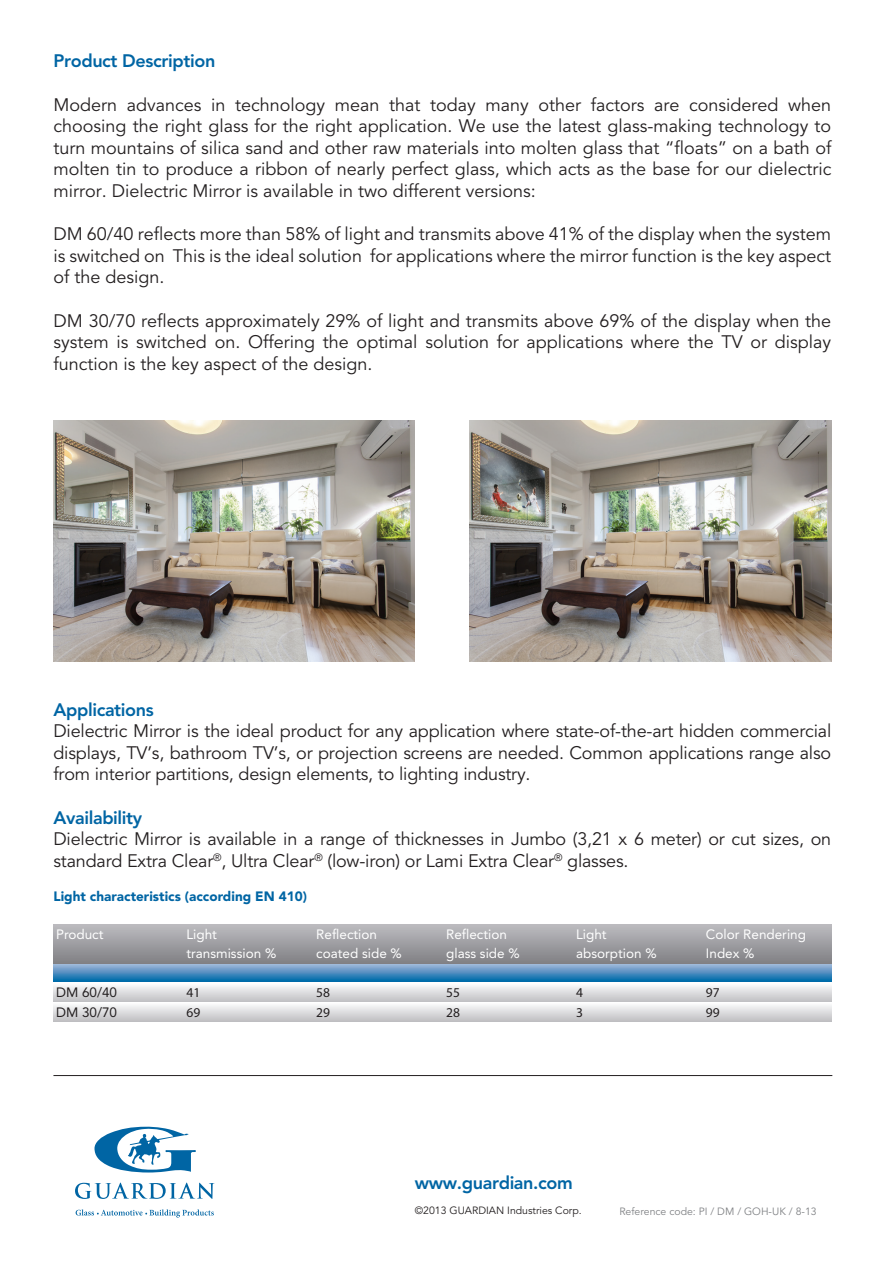
<style>
.page{position:relative;width:893px;height:1263px;background:#fff}
.page>*{position:absolute;margin:0;border:0;box-sizing:border-box;transform-origin:0 0}
.t1{font:18px/21.6px "Avenir";letter-spacing:-.01em;color:#231f20;text-align:justify}
.t2{font:800 18px "Avenir";letter-spacing:-.02em;color:#0065a4}
.t3{font:13.5px/19.5px "Avenir";color:#fff}
.t4{font:900 13.5px "Avenir";color:#0065a4}
.t5{font:13.5px/19.5px "Myriad Pro";color:#231f20}
.t6{font:13.5px/19.5px "Avenir";color:#231f20}
.t7{font:10.5px "Avenir";color:#808285}
.t8{font:10.5px "Avenir";color:#231f20}
</style>
<div class="page">
<div style="left:53px;top:963px;width:129px;height:20px;background:linear-gradient(to bottom,#abbadc,#0067a8)"></div>
<div style="left:183px;top:963px;width:129px;height:20px;background:linear-gradient(to bottom,#abbadc,#0067a8)"></div>
<div style="left:313px;top:963px;width:129px;height:20px;background:linear-gradient(to bottom,#abbadc,#0067a8)"></div>
<div style="left:53px;top:925px;width:129px;height:38px;background:linear-gradient(to bottom,#bbbabf,#838286)"></div>
<div style="left:183px;top:925px;width:129px;height:38px;background:linear-gradient(to bottom,#bbbabf,#838286)"></div>
<div style="left:313px;top:925px;width:129px;height:38px;background:linear-gradient(to bottom,#bbbabf,#838286)"></div>
<svg style="left:53px;top:986px;width:129px;height:16px;background:#d8d9db"></svg>
<svg style="left:183px;top:986px;width:129px;height:16px;background:#d8d9db"></svg>
<svg style="left:313px;top:986px;width:129px;height:16px;background:#d8d9db"></svg>
<div style="left:53px;top:1002px;width:129px;height:20px;background:linear-gradient(to bottom,#feffff,#c1c1c4)"></div>
<div style="left:183px;top:1002px;width:129px;height:20px;background:linear-gradient(to bottom,#feffff,#c1c1c4)"></div>
<div style="left:313px;top:1002px;width:129px;height:20px;background:linear-gradient(to bottom,#feffff,#c1c1c4)"></div>
<div style="left:443px;top:963px;width:128px;height:20px;background:linear-gradient(to bottom,#abbadc,#0067a8)"></div>
<div style="left:443px;top:925px;width:128px;height:38px;background:linear-gradient(to bottom,#bbbabf,#838286)"></div>
<svg style="left:443px;top:986px;width:128px;height:16px;background:#d8d9db"></svg>
<div style="left:443px;top:1002px;width:128px;height:20px;background:linear-gradient(to bottom,#feffff,#c1c1c4)"></div>
<div style="left:573px;top:963px;width:128px;height:20px;background:linear-gradient(to bottom,#abbadc,#0067a8)"></div>
<div style="left:573px;top:925px;width:128px;height:38px;background:linear-gradient(to bottom,#bbbabf,#838286)"></div>
<svg style="left:573px;top:986px;width:128px;height:16px;background:#d8d9db"></svg>
<div style="left:573px;top:1002px;width:128px;height:20px;background:linear-gradient(to bottom,#feffff,#c1c1c4)"></div>
<div style="left:703px;top:963px;width:128px;height:20px;background:linear-gradient(to bottom,#abbadc,#0067a8)"></div>
<div style="left:703px;top:925px;width:128px;height:38px;background:linear-gradient(to bottom,#bbbabf,#838286)"></div>
<svg style="left:703px;top:986px;width:128px;height:16px;background:#d8d9db"></svg>
<div style="left:703px;top:1002px;width:128px;height:20px;background:linear-gradient(to bottom,#feffff,#c1c1c4)"></div>
<hr style="left:53px;top:1075px;width:779px;height:1px;background:#231f20">
<svg style="left:94px;top:1127px;width:102px;height:45px"></svg>
<svg style="left:75px;top:1182px;width:139px;height:17px"></svg>
<svg style="left:76px;top:1209px;width:138px;height:8px"></svg>
<img style="left:470px;top:421px;width:361px;height:241px">
<img style="left:53px;top:421px;width:362px;height:241px">
<p class="t2" style="left:53px;top:51px;width:163px">Product Description</p>
<p class="t1" style="left:53px;top:94px;width:779px">Modern advances in technology mean that today many other factors are considered when choosing the right glass for the right application. We use the latest glass-making technology to turn mountains of silica sand and other raw materials into molten glass that “floats” on a bath of molten tin to produce a ribbon of nearly perfect glass, which acts as the base for our dielectric mirror. Dielectric Mirror is available in two different versions:</p>
<p class="t1" style="left:53px;top:224px;width:779px">DM 60/40 reflects more than 58% of light and transmits above 41% of the display when the system is switched on This is the ideal solution for applications where the mirror function is the key aspect of the design.</p>
<p class="t1" style="left:53px;top:310px;width:779px">DM 30/70 reflects approximately 29% of light and transmits above 69% of the display when the system is switched on. Offering the optimal solution for applications where the TV or display function is the key aspect of the design.</p>
<p class="t2" style="left:53px;top:699px;width:102px">Applications</p>
<p class="t1" style="left:53px;top:721px;width:779px">Dielectric Mirror is the ideal product for any application where state-of-the-art hidden commercial displays, TV’s, bathroom TV’s, or projection screens are needed. Common applications range also from interior partitions, design elements, to lighting industry.</p>
<p class="t2" style="left:53px;top:807px;width:90px">Availability</p>
<p class="t1" style="left:53px;top:829px;width:779px">Dielectric Mirror is available in a range of thicknesses in Jumbo (3,21 x 6 meter) or cut sizes, on standard Extra Clear<sup>®</sup>, Ultra Clear<sup>®</sup> (low-iron) or Lami Extra Clear<sup>®</sup> glasses.</p>
<p class="t4" style="left:53px;top:888px;width:255px">Light characteristics (according EN 410)</p>
<p class="t3" style="left:56px;top:924px;width:49px">Product</p>
<p class="t6" style="left:56px;top:983px;width:63px">DM 60/40<br>DM 30/70</p>
<p class="t3" style="left:186px;top:924px;width:91px">Light transmission %</p>
<p class="t5" style="left:186px;top:983px;width:15px">41<br>69</p>
<p class="t3" style="left:316px;top:924px;width:87px">Reflection coated side %</p>
<p class="t5" style="left:316px;top:983px;width:15px">58<br>29</p>
<p class="t3" style="left:446px;top:924px;width:75px">Reflection glass side %</p>
<p class="t5" style="left:446px;top:983px;width:15px">55<br>28</p>
<p class="t3" style="left:576px;top:924px;width:82px">Light absorption %</p>
<p class="t5" style="left:576px;top:983px;width:8px">4<br>3</p>
<p class="t3" style="left:706px;top:924px;width:102px">Color Rendering<br>Index %</p>
<p class="t5" style="left:706px;top:983px;width:15px">97<br>99</p>
<p class="t2" style="left:415px;top:1172px;width:159px">www.guardian.com</p>
<p class="t8" style="left:415px;top:1204px;width:168px">©2013 GUARDIAN Industries Corp.</p>
<p class="t7" style="left:619px;top:1205px;width:199px">Reference code: PI / DM / GOH-UK / 8-13</p>
</div>
